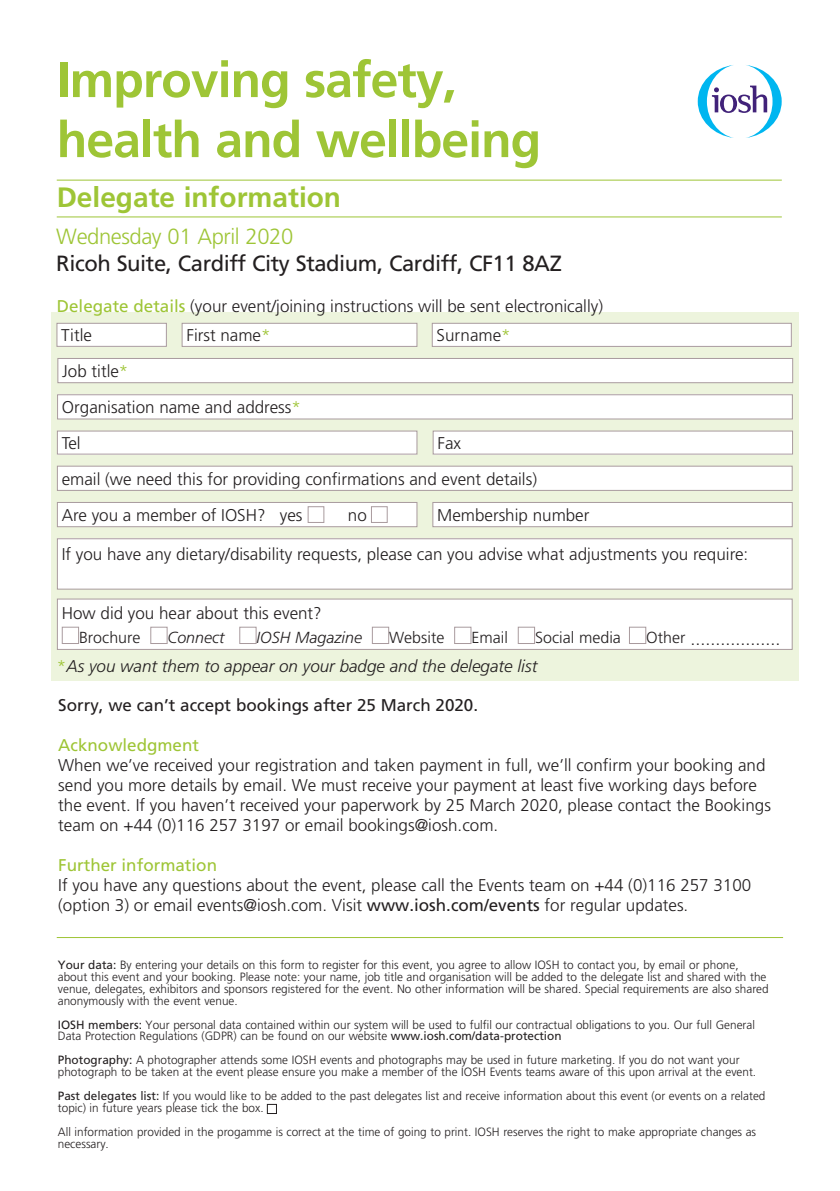
<style>
.page{position:relative;width:840px;height:1191px;background:#fff}
.page>*{position:absolute;margin:0;border:0;box-sizing:border-box;transform-origin:0 0}
.t1{font:700 50px/60px "Frutiger LT Std";letter-spacing:-.02em;color:#9ec536}
.t2{font:700 28px "Frutiger LT Std";color:#9ec536}
.Subtitle_16_20_Fr45L{font:22px "Frutiger LT Std";letter-spacing:-.02em;color:#231f20}
.Subtitle_16_20_Fr45L-2{font:300 22px "Frutiger LT Std";letter-spacing:-.02em;color:#9ec536}
.Plain_body{font:300 18px "Frutiger LT Std";color:#231f20}
._09_Body_copy_10_12{font:300 17px/20px "Frutiger LT Std";color:#231f20}
._10_Bullet_1st_Level{font:300 17px "Frutiger LT Std";color:#231f20}
._08_Subhead_10_12_Fr{font:300 17px "Frutiger LT Std";color:#231f20}
._09_Body_copy_10_12-2{font:italic 300 17px "Frutiger LT Std";color:#231f20}
._09_Body_copy_10_12-3{font:17px "Frutiger LT Std";color:#231f20}
.Plain_body-2{font:300 16px "Frutiger LT Std";color:#231f20}
.Plain_body-3{font:italic 300 16px "Frutiger LT Std";color:#231f20}
.Footnote_copy{font:300 12px/12px "Frutiger LT Std";color:#231f20}
.s1{font-weight:400;color:#9ec536}
.s2{color:#9ec536}
.s3{font-size:16px}
.s4{font-style:normal;color:#9ec536}
.s5{font-weight:400}
</style>
<div class="page">
<svg style="left:697px;top:65px;width:84px;height:73px"></svg>
<hr style="left:57px;top:180px;width:724px;height:1px;background:#9ec536">
<hr style="left:57px;top:217px;width:724px;height:1px;background:#9ec536">
<div style="left:51px;top:312px;width:747px;height:369px;background:#edf4dd"></div>
<div style="left:57px;top:323px;width:109px;height:23px;background:#fff"></div>
<div style="left:56px;top:323px;width:111px;height:24px;border:1px solid #a99b9e"></div>
<div style="left:182px;top:323px;width:235px;height:23px;background:#fff"></div>
<div style="left:181px;top:323px;width:236px;height:24px;border:1px solid #a99b9e"></div>
<div style="left:432px;top:323px;width:358px;height:23px;background:#fff"></div>
<div style="left:431px;top:323px;width:360px;height:24px;border:1px solid #a99b9e"></div>
<div style="left:57px;top:466px;width:734px;height:24px;background:#fff"></div>
<div style="left:57px;top:465px;width:735px;height:26px;border:1px solid #a99b9e"></div>
<div style="left:57px;top:539px;width:734px;height:50px;background:#fff"></div>
<div style="left:57px;top:538px;width:735px;height:51px;border:1px solid #a99b9e"></div>
<div style="left:57px;top:599px;width:734px;height:50px;background:#fff"></div>
<div style="left:62px;top:626px;width:17px;height:18px;border:1px solid #a99b9e"></div>
<div style="left:150px;top:626px;width:17px;height:18px;border:1px solid #a99b9e"></div>
<div style="left:239px;top:626px;width:17px;height:18px;border:1px solid #a99b9e"></div>
<div style="left:371px;top:626px;width:18px;height:18px;border:1px solid #a99b9e"></div>
<div style="left:454px;top:626px;width:17px;height:18px;border:1px solid #a99b9e"></div>
<div style="left:517px;top:626px;width:17px;height:18px;border:1px solid #a99b9e"></div>
<div style="left:628px;top:626px;width:18px;height:18px;border:1px solid #a99b9e"></div>
<div style="left:57px;top:598px;width:735px;height:52px;border:1px solid #a99b9e"></div>
<div style="left:57px;top:502px;width:360px;height:25px;background:#fff"></div>
<div style="left:57px;top:502px;width:360px;height:25px;border:1px solid #a99b9e"></div>
<div style="left:433px;top:431px;width:359px;height:23px;background:#fff"></div>
<div style="left:432px;top:430px;width:360px;height:24px;border:1px solid #a99b9e"></div>
<div style="left:57px;top:431px;width:360px;height:23px;background:#fff"></div>
<div style="left:57px;top:430px;width:360px;height:24px;border:1px solid #a99b9e"></div>
<div style="left:58px;top:358px;width:734px;height:25px;background:#fff"></div>
<div style="left:57px;top:358px;width:735px;height:25px;border:1px solid #a99b9e"></div>
<div style="left:58px;top:395px;width:733px;height:24px;background:#fff"></div>
<div style="left:57px;top:394px;width:735px;height:25px;border:1px solid #a99b9e"></div>
<div style="left:432px;top:502px;width:359px;height:25px;background:#fff"></div>
<div style="left:432px;top:502px;width:360px;height:25px;border:1px solid #a99b9e"></div>
<div style="left:307px;top:506px;width:17px;height:17px;background:#fff;border:1px solid #a99b9e"></div>
<hr style="left:57px;top:937px;width:725px;height:1px;background:#9ec536">
<div style="left:371px;top:506px;width:16px;height:17px;background:#fff;border:1px solid #a99b9e"></div>
<div style="left:267px;top:1104px;width:9px;height:9px;border:1px solid #231f20"></div>
<p class="t1" style="left:57px;top:50px;width:485px">Improving safety, health and wellbeing</p>
<p class="t2" style="left:57px;top:180px;width:285px">Delegate information</p>
<p class="Subtitle_16_20_Fr45L-2" style="left:56px;top:224px;width:238px">Wednesday 01 April 2020</p>
<p class="Subtitle_16_20_Fr45L" style="left:56px;top:250px;width:507px">Ricoh Suite, Cardiff City Stadium, Cardiff, CF11 8AZ</p>
<p class="_08_Subhead_10_12_Fr" style="left:57px;top:297px;width:547px"><span class="s1">Delegate details</span> (your event/joining instructions will be sent electronically)</p>
<p class="_10_Bullet_1st_Level" style="left:61px;top:326px;width:32px">Title</p>
<p class="_10_Bullet_1st_Level" style="left:186px;top:326px;width:86px">First name<span class="s2">*</span></p>
<p class="_10_Bullet_1st_Level" style="left:436px;top:326px;width:75px">Surname<span class="s2">*</span></p>
<p class="_10_Bullet_1st_Level" style="left:62px;top:361px;width:68px">Job title<span class="s2">*</span></p>
<p class="_10_Bullet_1st_Level" style="left:62px;top:398px;width:240px">Organisation name and address<span class="s2">*</span></p>
<p class="_10_Bullet_1st_Level" style="left:62px;top:433px;width:20px">Tel</p>
<p class="_10_Bullet_1st_Level" style="left:437px;top:433px;width:25px">Fax</p>
<p class="_10_Bullet_1st_Level" style="left:62px;top:469px;width:476px">email (we need this for providing confirmations and event details)</p>
<p class="_10_Bullet_1st_Level" style="left:62px;top:505px;width:242px">Are you a member of IOSH? yes</p>
<p class="_10_Bullet_1st_Level" style="left:348px;top:505px;width:20px">no</p>
<p class="_10_Bullet_1st_Level" style="left:437px;top:505px;width:154px">Membership number</p>
<p class="_10_Bullet_1st_Level" style="left:62px;top:545px;width:687px">If you have any dietary/disability requests, please can you advise what adjustments you require:</p>
<p class="_10_Bullet_1st_Level" style="left:62px;top:603px;width:261px">How did you hear about this event?</p>
<p class="Plain_body-2" style="left:79px;top:628px;width:63px">Brochure</p>
<p class="Plain_body-3" style="left:167px;top:628px;width:58px">Connect</p>
<p class="Plain_body-3" style="left:256px;top:628px;width:107px">IOSH Magazine</p>
<p class="Plain_body-2" style="left:389px;top:628px;width:57px">Website</p>
<p class="Plain_body-2" style="left:471px;top:628px;width:38px">Email</p>
<p class="Plain_body-2" style="left:534px;top:628px;width:87px">Social media</p>
<p class="Plain_body" style="left:646px;top:628px;width:136px"><span class="s3">Other</span> ..................</p>
<p class="_09_Body_copy_10_12-2" style="left:57px;top:657px;width:481px"><span class="s4">*</span>As you want them to appear on your badge and the delegate list</p>
<p class="_09_Body_copy_10_12-3" style="left:58px;top:695px;width:421px">Sorry, we can’t accept bookings after 25 March 2020.</p>
<p class="_09_Body_copy_10_12" style="left:58px;top:735px;width:713px"><span class="s1">Acknowledgment<br></span>When we’ve received your registration and taken payment in full, we’ll confirm your booking and send you more details by email. We must receive your payment at least five working days before the event. If you haven’t received your paperwork by 25 March 2020, please contact the Bookings team on +44 (0)116 257 3197 or email bookings@iosh.com.</p>
<p class="_09_Body_copy_10_12" style="left:58px;top:855px;width:694px"><span class="s1">Further information<br></span>If you have any questions about the event, please call the Events team on +44 (0)116 257 3100 (option 3) or email events@iosh.com. Visit <span class="s5">www.iosh.com/events</span> for regular updates.</p>
<p class="Footnote_copy" style="left:58px;top:958px;width:712px"><span class="s5">Your data:</span> By entering your details on this form to register for this event, you agree to allow IOSH to contact you, by email or phone, about this event and your booking. Please note: your name, job title and organisation will be added to the delegate list and shared with the venue, delegates, exhibitors and sponsors registered for the event. No other information will be shared. Special requirements are also shared anonymously with the event venue.</p>
<p class="Footnote_copy" style="left:58px;top:1018px;width:698px"><span class="s5">IOSH members:</span> Your personal data contained within our system will be used to fulfil our contractual obligations to you. Our full General<br>Data Protection Regulations (GDPR) can be found on our website <span class="s5">www.iosh.com/data-protection</span></p>
<p class="Footnote_copy" style="left:58px;top:1054px;width:699px"><span class="s5">Photography:</span> A photographer attends some IOSH events and photographs may be used in future marketing. If you do not want your photograph to be taken at the event please ensure you make a member of the IOSH Events teams aware of this upon arrival at the event.</p>
<p class="Footnote_copy" style="left:58px;top:1090px;width:708px"><span class="s5">Past delegates list:</span> If you would like to be added to the past delegates list and receive information about this event (or events on a related topic) in future years please tick the box.</p>
<p class="Footnote_copy" style="left:58px;top:1126px;width:699px">All information provided in the progamme is correct at the time of going to print. IOSH reserves the right to make appropriate changes as necessary.</p>
</div>
